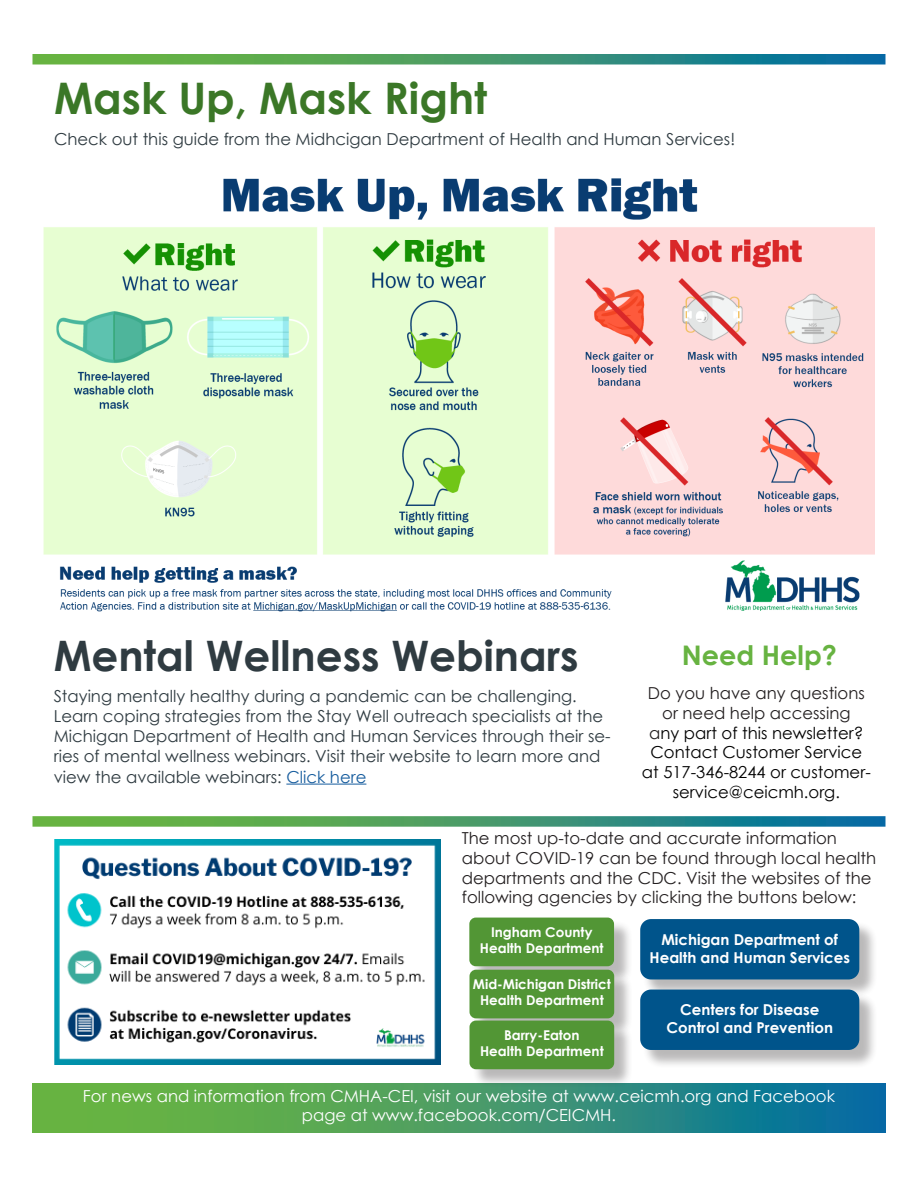
<style>
.page{position:relative;width:918px;height:1188px;background:#fff}
.page>*{position:absolute;margin:0;border:0;box-sizing:border-box;transform-origin:0 0}
.t1{font:700 43.5px "Century Gothic";color:#3b7727}
.t2{font:700 42px "Century Gothic";color:#2f3b41}
.t3{font:700 27px "Century Gothic";color:#67b341}
.t4{font:16.5px/20.2px "Century Gothic";color:#2f3b41}
.t5{font:16.5px/19.8px "Century Gothic";color:#231f20}
.t6{font:16.5px/19.8px "Century Gothic";color:#000;text-align:center}
.t7{font:16.5px/19.8px "Century Gothic";color:#fff;text-align:center}
.t8{font:700 15px/18px "Century Gothic";color:#fff;text-align:center}
.t9{font:700 13.5px/16.2px "Century Gothic";color:#fff;text-align:center}
.s1{color:#175d9e}
.s2{color:#231f20}
</style>
<div class="page">
<svg style="left:32px;top:1083px;width:854px;height:49px;background:#40976a"></svg>
<svg style="left:32px;top:54px;width:854px;height:10px;background:#41976a"></svg>
<img style="left:54px;top:840px;width:386px;height:225px">
<div style="left:472px;top:920px;width:161px;height:65px;background:#231f20;opacity:.31"></div>
<div style="left:469px;top:918px;width:145px;height:48px;background:#529635;border-radius:6px"></div>
<div style="left:642px;top:921px;width:236px;height:77px;background:#231f20;opacity:.31"></div>
<div style="left:640px;top:919px;width:219px;height:60px;background:#00548b;border-radius:11px"></div>
<div style="left:642px;top:992px;width:236px;height:76px;background:#231f20;opacity:.31"></div>
<div style="left:640px;top:990px;width:219px;height:60px;background:#00548b;border-radius:11px"></div>
<div style="left:472px;top:972px;width:161px;height:65px;background:#231f20;opacity:.31"></div>
<div style="left:470px;top:970px;width:144px;height:48px;background:#529635;border-radius:6px"></div>
<div style="left:472px;top:1023px;width:161px;height:65px;background:#231f20;opacity:.31"></div>
<div style="left:470px;top:1021px;width:144px;height:48px;background:#529635;border-radius:6px"></div>
<svg style="left:32px;top:816px;width:854px;height:11px;background:#499c71"></svg>
<img style="left:43px;top:178px;width:832px;height:434px">
<hr style="left:286px;top:784px;width:80px;height:1px;background:#175d9e">
<p class="t1" style="left:54px;top:65px;width:435px">Mask Up, Mask Right</p>
<p class="t4" style="left:54px;top:129px;width:683px">Check out this guide from the Midhcigan Department of Health and Human Services!</p>
<p class="t2" style="left:54px;top:624px;width:526px">Mental Wellness Webinars</p>
<p class="t4" style="left:54px;top:685px;width:558px">Staying mentally healthy during a pandemic can be challenging.<br>Learn coping strategies from the Stay Well outreach specialists at the Michigan Department of Health and Human Services through their se&shy;ries of mental wellness webinars. Visit their website to learn more and view the available webinars: <span class="s1">Click here</span></p>
<p class="t3" style="left:682px;top:634px;width:156px">Need Help?</p>
<p class="t6" style="left:642px;top:683px;width:230px"><span class="s2">Do you have any questions or need help accessing<br>a</span>ny part of this newsletter?<br>Contact Customer Service at 517-346-8244 or customer&shy;service@ceicmh.org.</p>
<p class="t5" style="left:462px;top:828px;width:416px">The most up-to-date and accurate information about COVID-19 can be found through local health departments and the CDC. Visit the websites of the following agencies by clicking the buttons below:</p>
<p class="t9" style="left:480px;top:923px;width:125px">Ingham County<br>Health Department</p>
<p class="t9" style="left:473px;top:975px;width:139px">Mid-Michigan District<br>Health Department</p>
<p class="t9" style="left:504px;top:1026px;width:77px">Barry-Eaton</p>
<p class="t9" style="left:480px;top:1042px;width:125px">Health Department</p>
<p class="t8" style="left:650px;top:930px;width:202px">Michigan Department of<br>Health and Human Services</p>
<p class="t8" style="left:667px;top:1000px;width:168px">Centers for Disease<br>Control and Prevention</p>
<p class="t7" style="left:83px;top:1086px;width:754px">For news and information from CMHA-CEI, visit our website at www.ceicmh.org and Facebook page at www.facebook.com/CEICMH.</p>
</div>
